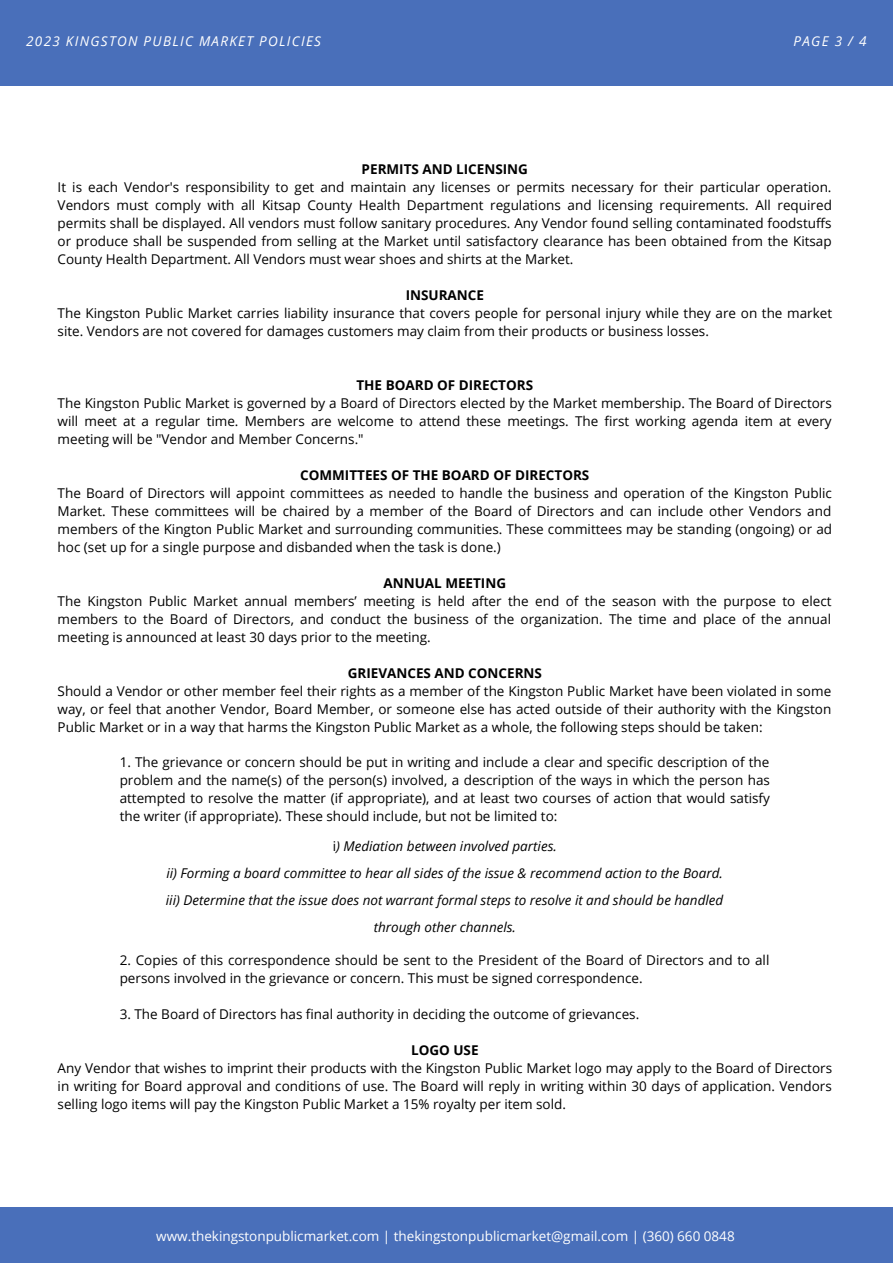
<style>
.page{position:relative;width:893px;height:1264px;background:#fff}
.page>*{position:absolute;margin:0;border:0;box-sizing:border-box;transform-origin:0 0}
.t1{font:13.5px/18px "Open Sans";color:#000;text-align:justify}
.t2{font:italic 13.5px/27px "Open Sans";color:#000;text-align:center}
.t3{font:700 13.5px "Open Sans";color:#000}
.t4{font:13.5px "Open Sans";color:#fff}
.t5{font:italic 13.5px "Open Sans";letter-spacing:.095em;color:#fff}
.s1{font-style:normal}
</style>
<div class="page">
<div style="left:0;top:0;width:892px;height:86px;background:#496fba"></div>
<div style="left:0;top:1206px;width:892px;height:56px;background:#496fba"></div>
<p class="t5" style="left:26px;top:31px;width:296px">2023 KINGSTON PUBLIC MARKET POLICIES</p>
<p class="t5" style="left:793px;top:31px;width:74px">PAGE 3 / 4</p>
<p class="t3" style="left:361px;top:159px;width:168px">PERMITS AND LICENSING</p>
<p class="t1" style="left:58px;top:177px;width:775px">It is each Vendor's responsibility to get and maintain any licenses or permits necessary for their particular operation.<br>Vendors must comply with all Kitsap County Health Department regulations and licensing requirements. All required permits shall be displayed. All vendors must follow sanitary procedures. Any Vendor found selling contaminated foodstuffs or produce shall be suspended from selling at the Market until satisfactory clearance has been obtained from the Kitsap County Health Department. All Vendors must wear shoes and shirts at the Market.</p>
<p class="t3" style="left:405px;top:285px;width:80px">INSURANCE</p>
<p class="t1" style="left:58px;top:303px;width:776px">The Kingston Public Market carries liability insurance that covers people for personal injury while they are on the market site. Vendors are not covered for damages customers may claim from their products or business losses.</p>
<p class="t3" style="left:356px;top:375px;width:178px">THE BOARD OF DIRECTORS</p>
<p class="t1" style="left:58px;top:393px;width:775px">The Kingston Public Market is governed by a Board of Directors elected by the Market membership. The Board of Directors will meet at a regular time. Members are welcome to attend these meetings. The first working agenda item at every meeting will be "Vendor and Member Concerns."</p>
<p class="t3" style="left:300px;top:465px;width:291px">COMMITTEES OF THE BOARD OF DIRECTORS</p>
<p class="t1" style="left:58px;top:483px;width:776px">The Board of Directors will appoint committees as needed to handle the business and operation of the Kingston Public Market. These committees will be chaired by a member of the Board of Directors and can include other Vendors and members of the Kington Public Market and surrounding communities. These committees may be standing (ongoing) or ad hoc (set up for a single purpose and disbanded when the task is done.)</p>
<p class="t3" style="left:383px;top:573px;width:124px">ANNUAL MEETING</p>
<p class="t1" style="left:58px;top:591px;width:775px">The Kingston Public Market annual members’ meeting is held after the end of the season with the purpose to elect members to the Board of Directors, and conduct the business of the organization. The time and place of the annual meeting is announced at least 30 days prior to the meeting.</p>
<p class="t3" style="left:347px;top:663px;width:196px">GRIEVANCES AND CONCERNS</p>
<p class="t1" style="left:58px;top:681px;width:775px">Should a Vendor or other member feel their rights as a member of the Kingston Public Market have been violated in some way, or feel that another Vendor, Board Member, or someone else has acted outside of their authority with the Kingston Public Market or in a way that harms the Kingston Public Market as a whole, the following steps should be taken:</p>
<p class="t1" style="left:120px;top:752px;width:651px">1. The grievance or concern should be put in writing and include a clear and specific description of the problem and the name(s) of the person(s) involved, a description of the ways in which the person has attempted to resolve the matter (if appropriate), and at least two courses of action that would satisfy the writer (if appropriate). These should include, but not be limited to:</p>
<p class="t2" style="left:333px;top:832px;width:226px"><span class="s1">i</span>) Mediation between involved parties.</p>
<p class="t2" style="left:166px;top:859px;width:558px">ii) Forming a board committee to hear all sides of the issue &amp; recommend action to the Board.</p>
<p class="t2" style="left:166px;top:886px;width:559px">iii) Determine that the issue does not warrant formal steps to resolve it and should be handled through other channels.</p>
<p class="t1" style="left:120px;top:950px;width:651px">2. Copies of this correspondence should be sent to the President of the Board of Directors and to all persons involved in the grievance or concern. This must be signed correspondence.</p>
<p class="t1" style="left:120px;top:1004px;width:521px">3. The Board of Directors has final authority in deciding the outcome of grievances.</p>
<p class="t3" style="left:411px;top:1041px;width:69px">LOGO USE</p>
<p class="t1" style="left:58px;top:1059px;width:776px">Any Vendor that wishes to imprint their products with the Kingston Public Market logo may apply to the Board of Directors in writing for Board approval and conditions of use. The Board will reply in writing within 30 days of application. Vendors selling logo items will pay the Kingston Public Market a 15% royalty per item sold.</p>
<p class="t4" style="left:156px;top:1226px;width:580px">www.thekingstonpublicmarket.com | thekingstonpublicmarket@gmail.com | (360) 660 0848</p>
</div>
